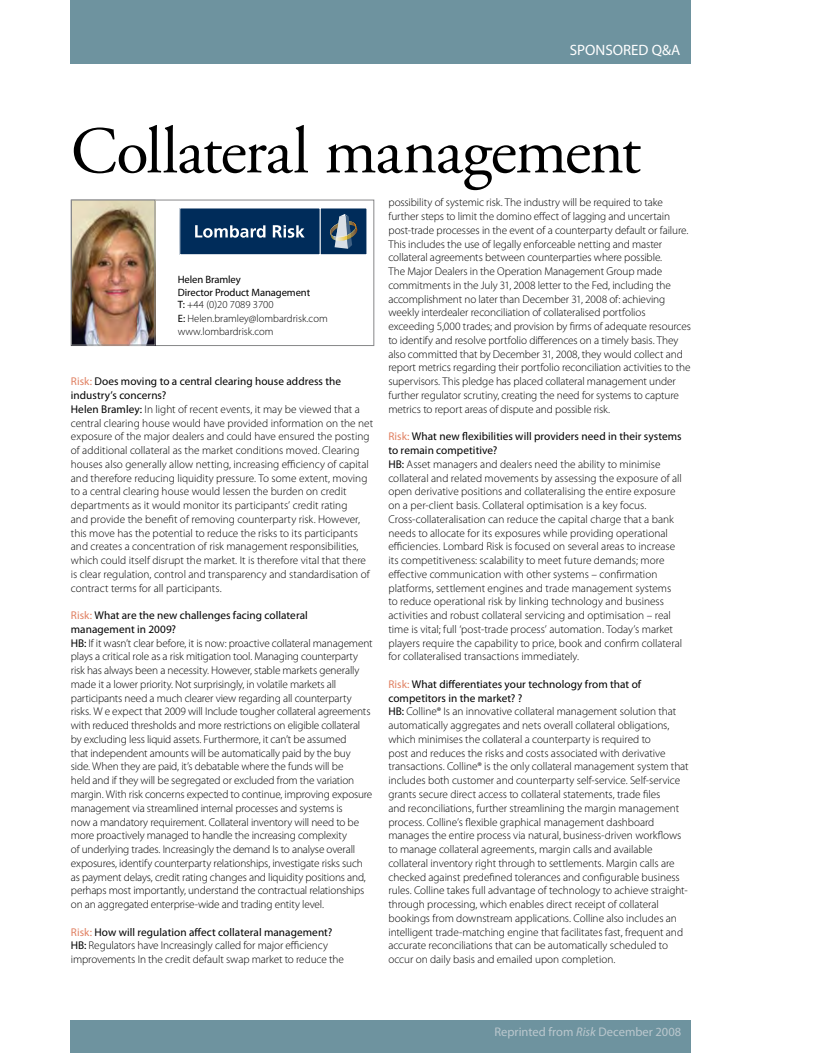
<style>
.page{position:relative;width:815px;height:1053px;background:#fff}
.page>*{position:absolute;margin:0;border:0;box-sizing:border-box;transform-origin:0 0}
.t1{font:66.25px "Adobe Garamond Pro";letter-spacing:-.02em;color:#000}
.t2{font:15px "Myriad Pro";color:#fff}
.t3{font:12.5px "Myriad Pro";color:#bac7cd}
.t4{font:300 11.25px/13.8px "Myriad Pro";letter-spacing:-.005em;color:#000}
.t5{font:300 10.62px/12.9px "Myriad Pro";color:#000}
.s1{font-weight:400}
.s2{font-weight:400;color:#e07f60}
.s3{font-style:italic}
</style>
<div class="page">
<div style="left:71px;top:0;width:620px;height:64px;background:#6e939f"></div>
<div style="left:71px;top:1020px;width:620px;height:32px;background:#6e939f"></div>
<div style="left:71px;top:200px;width:303px;height:146px;border:1px solid #878889"></div>
<svg style="left:179px;top:208px;width:188px;height:47px;background:#25496f"></svg>
<img style="left:73px;top:202px;width:80px;height:141px">
<div style="left:71px;top:200px;width:84px;height:145px;border:1px solid #878889"></div>
<h2 class="t2" style="left:514px;top:40px;width:169px">SPONSORED ROUNDTABLE</h2>
<h2 class="t2" style="left:570px;top:40px;width:112px">SPONSORED Q&amp;A</h2>
<h1 class="t1" style="left:71px;top:111px;width:572px">Collateral management</h1>
<p class="t5" style="left:178px;top:272px;width:151px"><span class="s1">Helen Bramley<br>Director Product Management<br>T:</span> +44 (0)20 7089 3700<br><span class="s1">E:</span> Helen.bramley@lombardrisk.com www.lombardrisk.com</p>
<p class="t4" style="left:71px;top:374px;width:304px"><span class="s2">Risk:</span> <span class="s1">Does moving to a central clearing house address the industry’s concerns?<br>Helen Bramley:</span> In light of recent events, it may be viewed that a central clearing house would have provided information on the net exposure of the major dealers and could have ensured the posting of additional collateral as the market conditions moved. Clearing houses also generally allow netting, increasing efficiency of capital and therefore reducing liquidity pressure. To some extent, moving to a central clearing house would lessen the burden on credit departments as it would monitor its participants’ credit rating<br>and provide the benefit of removing counterparty risk. However, this move has the potential to reduce the risks to its participants and creates a concentration of risk management responsibilities, which could itself disrupt the market. It is therefore vital that there is clear regulation, control and transparency and standardisation of contract terms for all participants.</p>
<p class="t4" style="left:71px;top:608px;width:303px"><span class="s2">Risk:</span> <span class="s1">What are the new challenges facing collateral management in 2009?<br>HB:</span> If it wasn’t clear before, it is now: proactive collateral management plays a critical role as a risk mitigation tool. Managing counterparty risk has always been a necessity. However, stable markets generally made it a lower priority. Not surprisingly, in volatile markets all participants need a much clearer view regarding all counterparty risks. W e expect that 2009 will Include tougher collateral agreements with reduced thresholds and more restrictions on eligible collateral by excluding less liquid assets. Furthermore, it can’t be assumed<br>that independent amounts will be automatically paid by the buy side. When they are paid, it’s debatable where the funds will be<br>held and if they will be segregated or excluded from the variation margin. With risk concerns expected to continue, improving exposure management via streamlined internal processes and systems is<br>now a mandatory requirement. Collateral inventory will need to be more proactively managed to handle the increasing complexity<br>of underlying trades. Increasingly the demand Is to analyse overall exposures, identify counterparty relationships, investigate risks such as payment delays, credit rating changes and liquidity positions and, perhaps most importantly, understand the contractual relationships on an aggregated enterprise-wide and trading entity level.</p>
<p class="t4" style="left:71px;top:924px;width:275px"><span class="s2">Risk:</span> <span class="s1">How will regulation affect collateral management?<br>HB:</span> Regulators have Increasingly called for major efficiency improvements In the credit default swap market to reduce the</p>
<p class="t4" style="left:388px;top:196px;width:304px">possibility of systemic risk. The industry will be required to take further steps to limit the domino effect of lagging and uncertain post-trade processes in the event of a counterparty default or failure.<br>This includes the use of legally enforceable netting and master collateral agreements between counterparties where possible.<br>The Major Dealers in the Operation Management Group made commitments in the July 31, 2008 letter to the Fed, including the accomplishment no later than December 31, 2008 of: achieving weekly interdealer reconciliation of collateralised portfolios exceeding 5,000 trades; and provision by firms of adequate resources to identify and resolve portfolio differences on a timely basis. They also committed that by December 31, 2008, they would collect and report metrics regarding their portfolio reconciliation activities to the supervisors. This pledge has placed collateral management under further regulator scrutiny, creating the need for systems to capture metrics to report areas of dispute and possible risk.</p>
<p class="t4" style="left:388px;top:429px;width:295px"><span class="s2">Risk:</span> <span class="s1">What new flexibilities will providers need in their systems to remain competitive?<br>HB:</span> Asset managers and dealers need the ability to minimise collateral and related movements by assessing the exposure of all open derivative positions and collateralising the entire exposure on a per-client basis. Collateral optimisation is a key focus.<br>Cross-collateralisation can reduce the capital charge that a bank needs to allocate for its exposures while providing operational efficiencies. Lombard Risk is focused on several areas to increase its competitiveness: scalability to meet future demands; more effective communication with other systems – confirmation platforms, settlement engines and trade management systems to reduce operational risk by linking technology and business activities and robust collateral servicing and optimisation – real time is vital; full ‘post-trade process’ automation. Today’s market players require the capability to price, book and confirm collateral for collateralised transactions immediately.</p>
<p class="t4" style="left:388px;top:677px;width:302px"><span class="s2">Risk:</span> <span class="s1">What differentiates your technology from that of competitors in the market? ?<br>HB:</span> Colline® Is an innovative collateral management solution that automatically aggregates and nets overall collateral obligations, which minimises the collateral a counterparty is required to<br>post and reduces the risks and costs associated with derivative transactions. Colline® is the only collateral management system that includes both customer and counterparty self-service. Self-service grants secure direct access to collateral statements, trade files<br>and reconciliations, further streamlining the margin management process. Colline’s flexible graphical management dashboard manages the entire process via natural, business-driven workflows to manage collateral agreements, margin calls and available collateral inventory right through to settlements. Margin calls are checked against predefined tolerances and configurable business rules. Colline takes full advantage of technology to achieve straight&shy;through processing, which enables direct receipt of collateral bookings from downstream applications. Colline also includes an intelligent trade-matching engine that facilitates fast, frequent and accurate reconciliations that can be automatically scheduled to occur on daily basis and emailed upon completion.</p>
<p class="t3" style="left:494px;top:1023px;width:188px">Reprinted from <span class="s3">Risk</span> December 2008</p>
</div>
